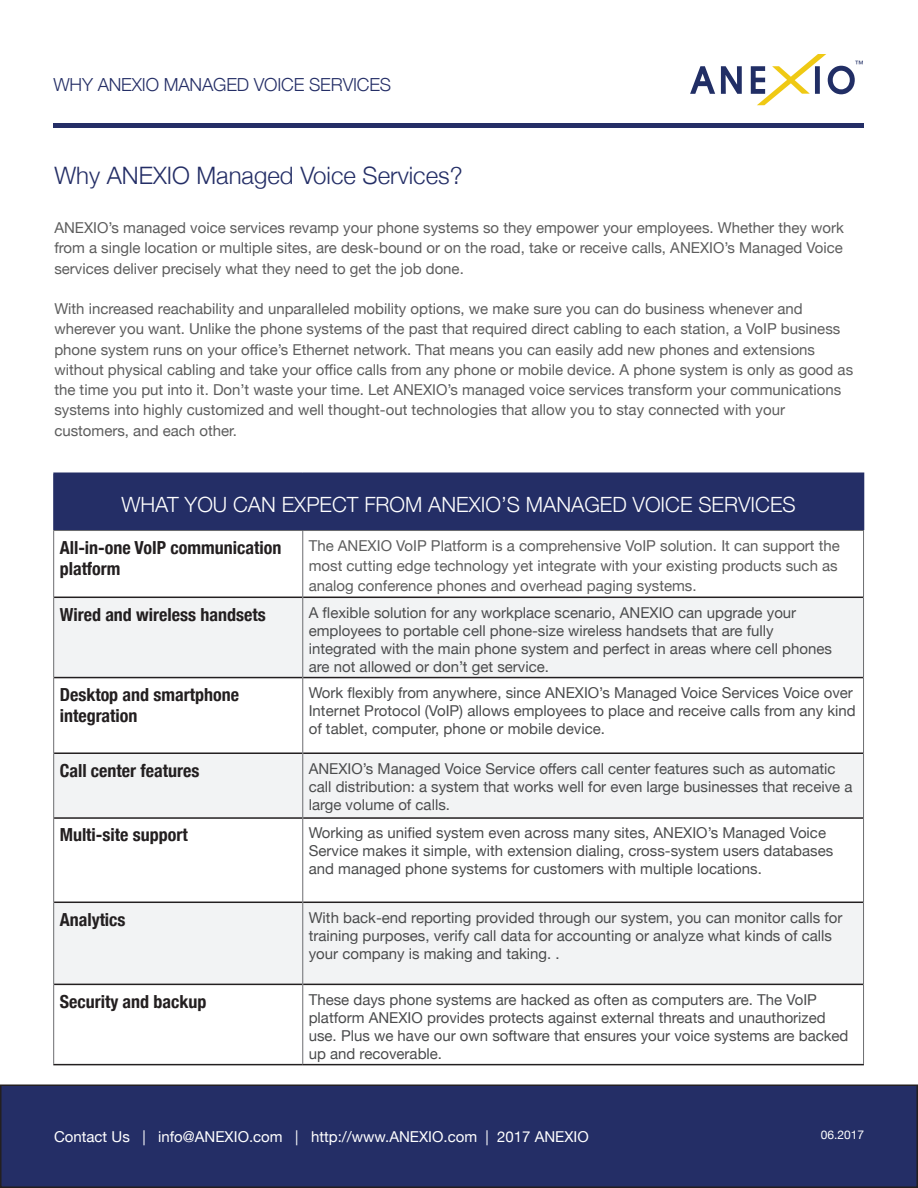
<style>
.page{position:relative;width:918px;height:1188px;background:#fff}
.page>*{position:absolute;margin:0;border:0;box-sizing:border-box;transform-origin:0 0}
.t1{font:300 24px "Helvetica Neue";color:#242e66}
.t2{font:300 21px "Helvetica Neue";color:#fff}
.t3{font:700 condensed 18px/21.6px "Helvetica Neue";color:#231f20}
.t4{font:300 18px "Helvetica Neue";letter-spacing:-.01em;color:#242e66}
.t5{font:15px/18px "Helvetica Neue";color:#4b4c4d}
.Bullets{font:15px/20.2px "Helvetica Neue";color:#5d5d5d}
.t6{font:15px "Helvetica Neue";color:#fff}
.t7{font:12px "Helvetica Neue";color:#fff}
.t8{font:8.85px "Helvetica Neue";color:#212e65}
</style>
<div class="page">
<svg style="left:690px;top:54px;width:165px;height:51px"></svg>
<hr style="left:53px;top:123px;width:811px;height:4px;background:#242e66">
<div style="left:1px;top:1085px;width:916px;height:102px;background:#242e66"></div>
<div style="left:0;top:1084px;width:918px;height:104px;border:2px solid #231f20"></div>
<div style="left:54px;top:473px;width:810px;height:58px;background:#242e66"></div>
<svg style="left:54px;top:598px;width:809px;height:386px;fill:#f2f3f4"></svg>
<hr style="left:54px;top:597px;width:248px;height:1px;background:#231f20">
<hr style="left:303px;top:597px;width:560px;height:1px;background:#231f20">
<hr style="left:54px;top:677px;width:248px;height:1px;background:#231f20">
<hr style="left:303px;top:677px;width:560px;height:1px;background:#231f20">
<hr style="left:54px;top:752px;width:248px;height:2px;background:#231f20">
<hr style="left:303px;top:752px;width:560px;height:2px;background:#231f20">
<hr style="left:54px;top:817px;width:248px;height:2px;background:#231f20">
<hr style="left:303px;top:817px;width:560px;height:2px;background:#231f20">
<hr style="left:54px;top:902px;width:248px;height:1px;background:#231f20">
<hr style="left:303px;top:902px;width:560px;height:1px;background:#231f20">
<hr style="left:54px;top:984px;width:248px;height:1px;background:#231f20">
<hr style="left:303px;top:984px;width:560px;height:1px;background:#231f20">
<hr style="left:53px;top:1064px;width:250px;height:1px;background:#231f20">
<hr style="left:303px;top:1064px;width:561px;height:1px;background:#231f20">
<hr style="left:53px;top:473px;width:1px;height:57px;background:#242e66">
<hr style="left:53px;top:530px;width:250px;height:1px;background:#6c6d70">
<hr style="left:53px;top:531px;width:1px;height:66px;background:#6c6d70">
<hr style="left:53px;top:597px;width:1px;height:81px;background:#6c6d70">
<hr style="left:53px;top:678px;width:1px;height:75px;background:#6c6d70">
<hr style="left:53px;top:753px;width:1px;height:65px;background:#6c6d70">
<hr style="left:53px;top:818px;width:1px;height:84px;background:#6c6d70">
<hr style="left:53px;top:902px;width:1px;height:82px;background:#6c6d70">
<hr style="left:53px;top:984px;width:1px;height:80px;background:#6c6d70">
<hr style="left:303px;top:530px;width:561px;height:1px;background:#6c6d70">
<hr style="left:302px;top:531px;width:1px;height:66px;background:#6c6d70">
<hr style="left:302px;top:597px;width:1px;height:81px;background:#6c6d70">
<hr style="left:302px;top:678px;width:1px;height:75px;background:#6c6d70">
<hr style="left:302px;top:753px;width:1px;height:65px;background:#6c6d70">
<hr style="left:302px;top:818px;width:1px;height:84px;background:#6c6d70">
<hr style="left:302px;top:902px;width:1px;height:82px;background:#6c6d70">
<hr style="left:302px;top:984px;width:1px;height:80px;background:#6c6d70">
<hr style="left:863px;top:531px;width:1px;height:66px;background:#6c6d70">
<hr style="left:863px;top:597px;width:1px;height:81px;background:#6c6d70">
<hr style="left:863px;top:678px;width:1px;height:75px;background:#6c6d70">
<hr style="left:863px;top:753px;width:1px;height:65px;background:#6c6d70">
<hr style="left:863px;top:818px;width:1px;height:84px;background:#6c6d70">
<hr style="left:863px;top:902px;width:1px;height:82px;background:#6c6d70">
<hr style="left:863px;top:984px;width:1px;height:80px;background:#6c6d70">
<p class="t4" style="left:53px;top:70px;width:339px">WHY ANEXIO MANAGED VOICE SERVICES</p>
<p class="t8" style="left:855px;top:57px;width:10px">™</p>
<p class="t1" style="left:54px;top:156px;width:410px">Why ANEXIO Managed Voice Services?</p>
<p class="Bullets" style="left:54px;top:218px;width:791px;text-align:justify">ANEXIO’s managed voice services revamp your phone systems so they empower your employees. Whether they work from a single location or multiple sites, are desk-bound or on the road, take or receive calls, ANEXIO’s Managed Voice services deliver precisely what they need to get the job done.</p>
<p class="Bullets" style="left:54px;top:299px;width:800px">With increased reachability and unparalleled mobility options, we make sure you can do business whenever and wherever you want. Unlike the phone systems of the past that required direct cabling to each station, a VoIP business phone system runs on your office’s Ethernet network. That means you can easily add new phones and extensions without physical cabling and take your office calls from any phone or mobile device. A phone system is only as good as the time you put into it. Don’t waste your time. Let ANEXIO’s managed voice services transform your communications systems into highly customized and well thought-out technologies that allow you to stay connected with your customers, and each other.</p>
<p class="t2" style="left:121px;top:487px;width:676px">WHAT YOU CAN EXPECT FROM ANEXIO’S MANAGED VOICE SERVICES</p>
<p class="t3" style="left:60px;top:535px;width:223px">All-in-one VoIP communication platform</p>
<p class="Bullets" style="left:309px;top:536px;width:533px">The ANEXIO VoIP Platform is a comprehensive VoIP solution. It can support the most cutting edge technology yet integrate with your existing products such as analog conference phones and overhead paging systems.</p>
<p class="t3" style="left:60px;top:602px;width:208px">Wired and wireless handsets</p>
<p class="t5" style="left:309px;top:604px;width:525px">A flexible solution for any workplace scenario, ANEXIO can upgrade your employees to portable cell phone-size wireless handsets that are fully integrated with the main phone system and perfect in areas where cell phones are not allowed or don’t get service.</p>
<p class="t3" style="left:60px;top:682px;width:181px">Desktop and smartphone</p>
<p class="t3" style="left:60px;top:704px;width:79px">integration</p>
<p class="t5" style="left:309px;top:684px;width:548px">Work flexibly from anywhere, since ANEXIO’s Managed Voice Services Voice over<br>Internet Protocol (VoIP) allows employees to place and receive calls from any kind of tablet, computer, phone or mobile device.</p>
<p class="t3" style="left:60px;top:758px;width:141px">Call center features</p>
<p class="t5" style="left:309px;top:760px;width:545px">ANEXIO’s Managed Voice Service offers call center features such as automatic call distribution: a system that works well for even large businesses that receive a large volume of calls.</p>
<p class="t3" style="left:60px;top:823px;width:130px">Multi-site support</p>
<p class="t5" style="left:309px;top:825px;width:526px">Working as unified system even across many sites, ANEXIO’s Managed Voice<br>Service makes it simple, with extension dialing, cross-system users databases and managed phone systems for customers with multiple locations.</p>
<p class="t3" style="left:60px;top:907px;width:67px">Analytics</p>
<p class="t5" style="left:309px;top:909px;width:535px">With back-end reporting provided through our system, you can monitor calls for training purposes, verify call data for accounting or analyze what kinds of calls your company is making and taking. .</p>
<p class="t3" style="left:60px;top:989px;width:148px">Security and backup</p>
<p class="t5" style="left:309px;top:991px;width:541px">These days phone systems are hacked as often as computers are. The VoIP platform ANEXIO provides protects against external threats and unauthorized use. Plus we have our own software that ensures your voice systems are backed up and recoverable.</p>
<p class="t6" style="left:54px;top:1126px;width:536px">Contact Us | info@ANEXIO.com | http://www.ANEXIO.com | 2017 ANEXIO</p>
<p class="t7" style="left:821px;top:1126px;width:45px">06.2017</p>
</div>
